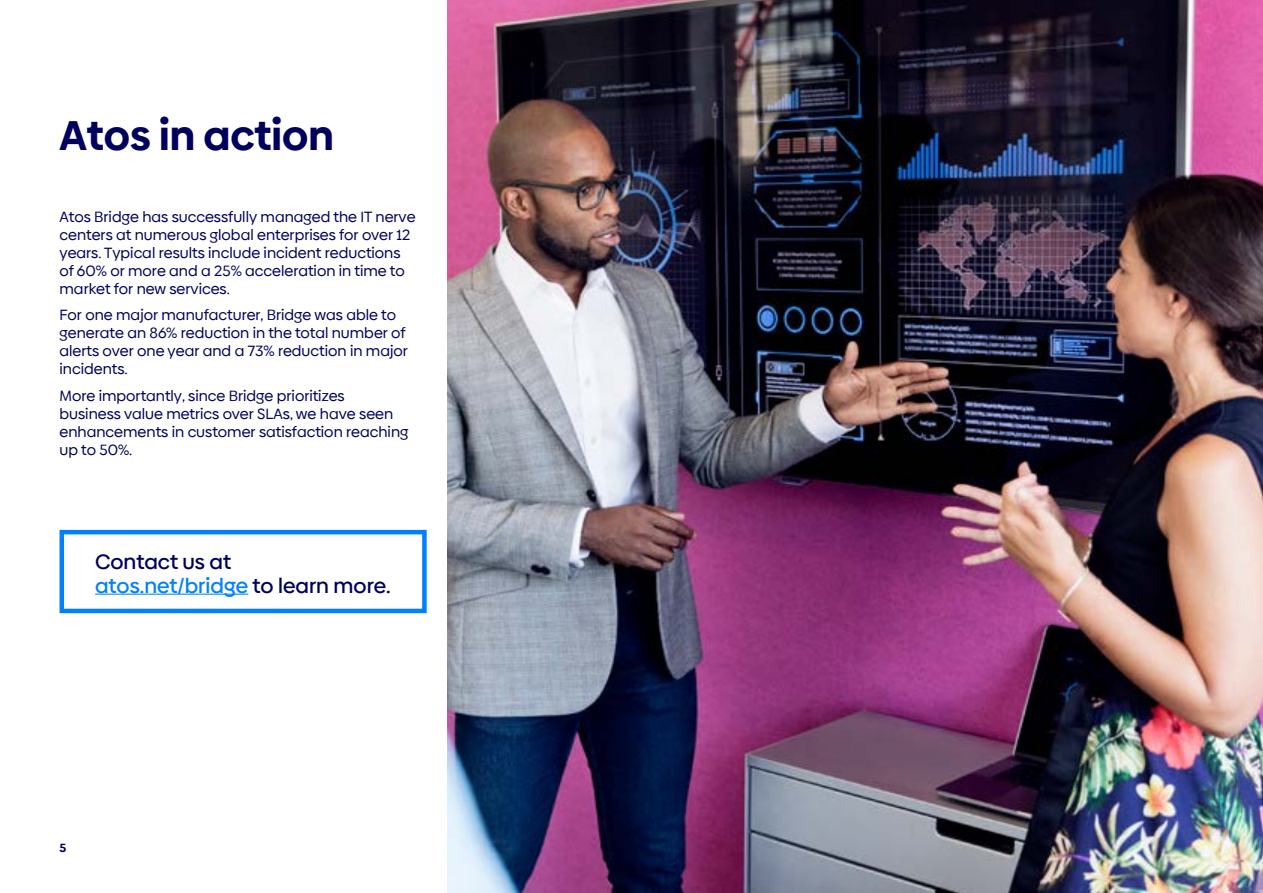
<style>
.page{position:relative;width:1263px;height:893px;background:#fff}
.page>*{position:absolute;margin:0;border:0;box-sizing:border-box;transform-origin:0 0}
.t1{font:700 42px "Biennale";color:#00005c}
.t2{font:500 21px/24px "Biennale";color:#00005c}
.t3{font:15px/18px "Biennale";color:#00005c}
.t4{font:700 12px "Biennale";color:#00005c}
.s1{color:#0080ff}
</style>
<div class="page">
<img style="left:448px;top:0;width:815px;height:893px">
<hr style="left:95px;top:594px;width:153px;height:1px;background:#0080ff">
<div style="left:60px;top:530px;width:367px;height:83px;border:4px solid #0080ff"></div>
<h1 class="t1" style="left:60px;top:108px;width:276px">Atos in action</h1>
<p class="t3" style="left:60px;top:208px;width:358px">Atos Bridge has successfully managed the IT nerve centers at numerous global enterprises for over 12 years. Typical results include incident reductions of 60% or more and a 25% acceleration in time to market for new services.</p>
<p class="t3" style="left:60px;top:306px;width:350px">For one major manufacturer, Bridge was able to generate an 86% reduction in the total number of alerts over one year and a 73% reduction in major incidents.</p>
<p class="t3" style="left:60px;top:387px;width:350px">More importantly, since Bridge prioritizes business value metrics over SLAs, we have seen enhancements in customer satisfaction reaching up to 50%.</p>
<h2 class="t2" style="left:95px;top:549px;width:297px">Contact us at<br><span class="s1">atos.net/bridge</span> to learn more.</h2>
<p class="t4" style="left:60px;top:840px;width:8px">5</p>
</div>
